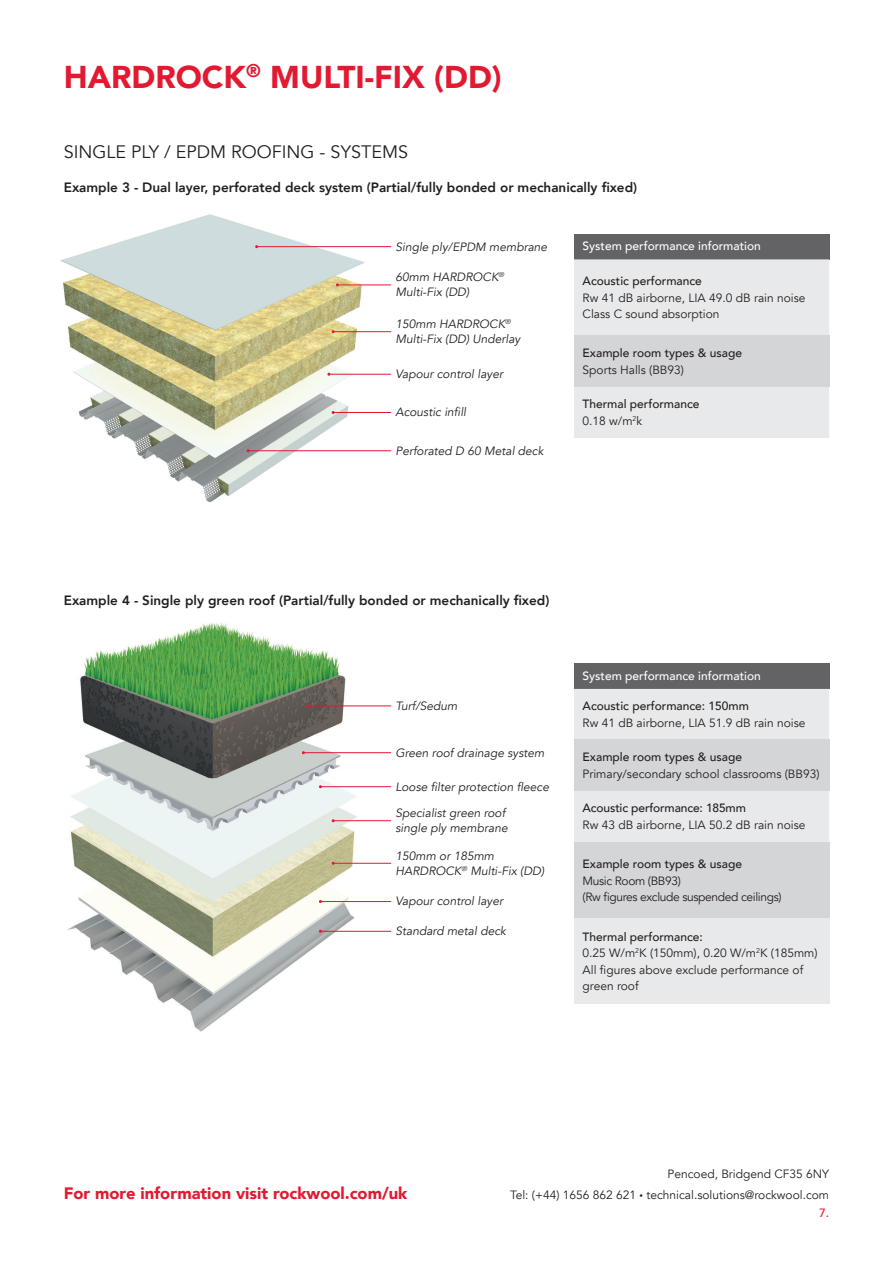
<style>
.page{position:relative;width:893px;height:1263px;background:#fff}
.page>*{position:absolute;margin:0;border:0;box-sizing:border-box;transform-origin:0 0}
.t1{font:900 31.5px "Avenir";color:#e21931}
.t2{font:18px "Avenir";color:#231f20}
.t3{font:900 16.5px "Avenir";color:#e21931}
.t4{font:800 13.5px "Avenir";color:#231f20}
.t5{font:12px/16.5px "Avenir";color:#231f20}
.t6{font:italic 12px/15px "Avenir";color:#231f20}
.t7{font:500 12px/16.5px "Avenir";color:#231f20}
.t8{font:500 12px "Avenir";color:#fff}
.t9{font:12px/16.5px "Avenir";letter-spacing:-.03em;color:#231f20}
.s1{font-weight:400}
.s2{font-weight:500}
.s3{font-size:7.05px}
.s4{font-weight:500;color:#e21931}
</style>
<div class="page">
<img style="left:60px;top:214px;width:311px;height:289px">
<img style="left:67px;top:622px;width:316px;height:410px">
<hr style="left:257px;top:246px;width:134px;height:1px;background:#e21931">
<hr style="left:333px;top:331px;width:58px;height:1px;background:#e21931">
<hr style="left:308px;top:705px;width:83px;height:1px;background:#e21931">
<hr style="left:329px;top:374px;width:62px;height:1px;background:#e21931">
<hr style="left:337px;top:285px;width:54px;height:1px;background:#e21931">
<hr style="left:303px;top:752px;width:88px;height:1px;background:#e21931">
<hr style="left:333px;top:412px;width:58px;height:1px;background:#e21931">
<hr style="left:248px;top:450px;width:143px;height:1px;background:#e21931">
<hr style="left:320px;top:786px;width:71px;height:1px;background:#e21931">
<hr style="left:333px;top:820px;width:58px;height:1px;background:#e21931">
<hr style="left:333px;top:863px;width:58px;height:1px;background:#e21931">
<hr style="left:320px;top:901px;width:71px;height:1px;background:#e21931">
<hr style="left:320px;top:931px;width:71px;height:1px;background:#e21931">
<div style="left:574px;top:234px;width:255px;height:25px;background:#636366"></div>
<div style="left:574px;top:259px;width:255px;height:179px;background:#e8e9ea"></div>
<div style="left:574px;top:336px;width:255px;height:51px;background:#d4d5d7"></div>
<div style="left:574px;top:663px;width:255px;height:26px;background:#636366"></div>
<div style="left:574px;top:689px;width:255px;height:153px;background:#e8e9ea"></div>
<div style="left:574px;top:740px;width:255px;height:51px;background:#d4d5d7"></div>
<div style="left:574px;top:842px;width:255px;height:76px;background:#d4d5d7"></div>
<div style="left:574px;top:918px;width:255px;height:85px;background:#e8e9ea"></div>
<h1 class="t1" style="left:64px;top:50px;width:440px">HARDROCK<sup>®</sup> MULTI-FIX (DD)</h1>
<h2 class="t2" style="left:64px;top:141px;width:346px">SINGLE PLY / EPDM ROOFING - SYSTEMS</h2>
<p class="t4" style="left:64px;top:177px;width:575px">Example 3 - Dual layer, perforated deck system (Partial/fully bonded or mechanically fixed)</p>
<p class="t6" style="left:395px;top:239px;width:153px">Single ply/EPDM membrane</p>
<p class="t6" style="left:395px;top:270px;width:110px">60mm HARDROCK<sup>®<br></sup>Multi-Fix (DD)</p>
<p class="t6" style="left:395px;top:317px;width:126px">150mm HARDROCK<sup>®<br></sup>Multi-Fix (DD) Underlay</p>
<p class="t6" style="left:395px;top:367px;width:109px">Vapour control layer</p>
<p class="t6" style="left:395px;top:405px;width:72px">Acoustic infill</p>
<p class="t6" style="left:395px;top:443px;width:150px">Perforated D 60 Metal deck</p>
<p class="t8" style="left:583px;top:236px;width:180px">System performance information</p>
<p class="t7" style="left:583px;top:272px;width:121px">Acoustic performance</p>
<p class="t5" style="left:583px;top:290px;width:224px">Rw 41 dB airborne, LIA 49.0 dB rain noise<br>Class C sound absorption</p>
<p class="t7" style="left:583px;top:344px;width:161px">Example room types &amp; usage</p>
<p class="t5" style="left:583px;top:362px;width:103px">Sports Halls (BB93)</p>
<p class="t7" style="left:583px;top:395px;width:118px">Thermal performance<br><span class="s1">0.18 w/m</span><sup>2</sup><span class="s1">k</span></p>
<p class="t4" style="left:64px;top:589px;width:487px">Example 4 - Single ply green roof (Partial/fully bonded or mechanically fixed)</p>
<p class="t6" style="left:395px;top:698px;width:64px">Turf/Sedum</p>
<p class="t6" style="left:395px;top:745px;width:150px">Green roof drainage system</p>
<p class="t6" style="left:395px;top:779px;width:155px">Loose filter protection fleece</p>
<p class="t6" style="left:395px;top:806px;width:114px">Specialist green roof single ply membrane</p>
<p class="t6" style="left:395px;top:848px;width:150px">150mm or 185mm<br>HARDROCK<sup>®</sup> Multi-Fix (DD)</p>
<p class="t6" style="left:395px;top:894px;width:109px">Vapour control layer</p>
<p class="t6" style="left:395px;top:924px;width:112px">Standard metal deck</p>
<p class="t8" style="left:583px;top:665px;width:180px">System performance information</p>
<p class="t7" style="left:583px;top:697px;width:168px">Acoustic performance: 150mm</p>
<p class="t5" style="left:583px;top:715px;width:224px">Rw 41 dB airborne, LIA 51.9 dB rain noise</p>
<p class="t7" style="left:583px;top:748px;width:161px">Example room types &amp; usage</p>
<p class="t5" style="left:583px;top:766px;width:238px">Primary/secondary school classrooms (BB93)</p>
<p class="t7" style="left:583px;top:799px;width:165px">Acoustic performance: 185mm</p>
<p class="t5" style="left:583px;top:817px;width:224px">Rw 43 dB airborne, LIA 50.2 dB rain noise</p>
<p class="t7" style="left:583px;top:855px;width:161px">Example room types &amp; usage</p>
<p class="t9" style="left:583px;top:872px;width:200px">Music Room (BB93)<br>(Rw figures exclude suspended ceilings)</p>
<p class="t5" style="left:583px;top:928px;width:237px"><span class="s2">Thermal performance:<br></span>0.25 W/m<sup>2</sup>K (150mm), 0.20 W/m<sup>2</sup>K (185mm)<br>All figures above exclude performance of green roof</p>
<p class="t5" style="left:668px;top:1166px;width:163px">Pencoed, Bridgend CF35 6NY</p>
<h3 class="t3" style="left:64px;top:1179px;width:345px">For more information visit rockwool.com/uk</h3>
<p class="t5" style="left:510px;top:1186px;width:320px;line-height:18.3px;text-align:right">Tel: (+44) 1656 862 621 <span class="s3">•</span> technical.solutions@rockwool.com<br><span class="s4">7.</span></p>
</div>
